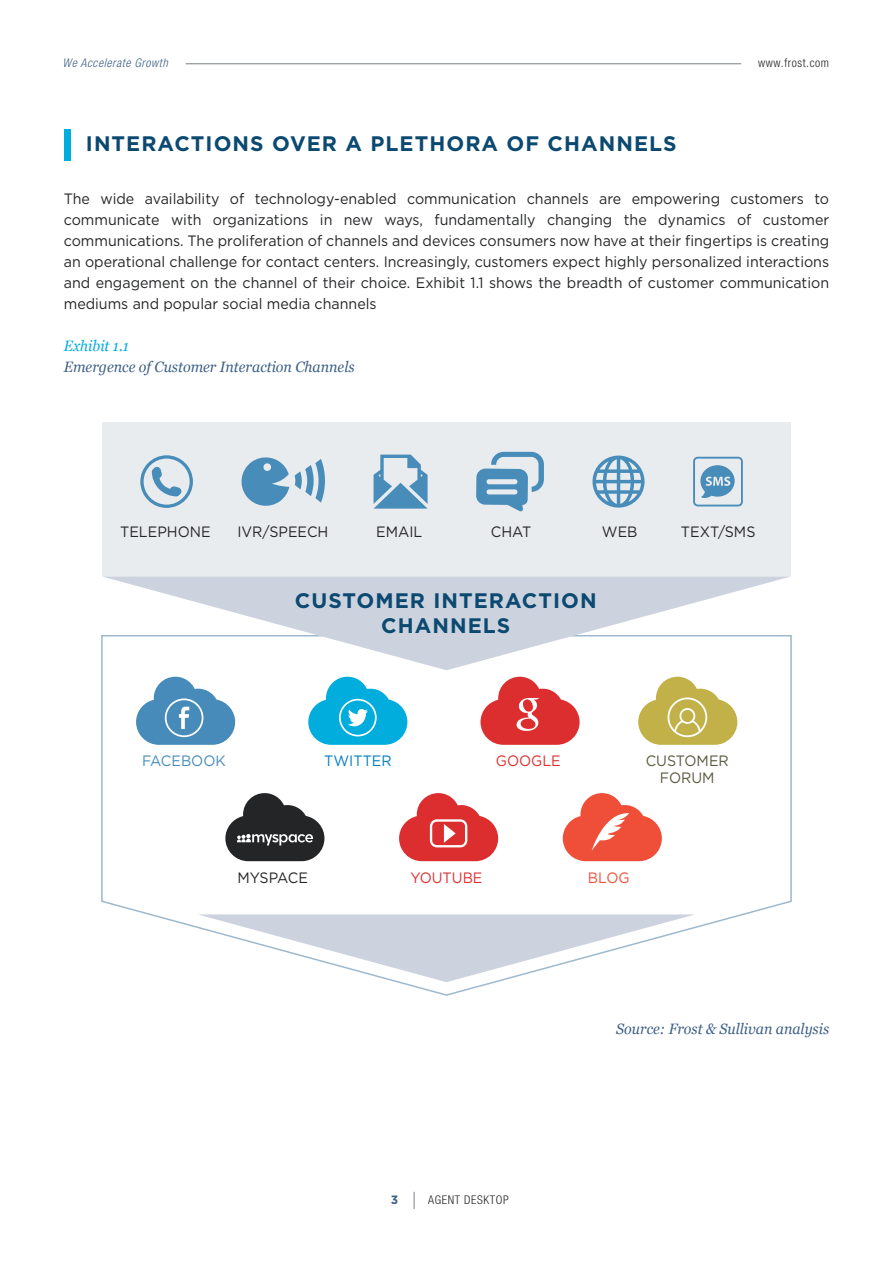
<style>
.page{position:relative;width:893px;height:1263px;background:#fff}
.page>*{position:absolute;margin:0;border:0;box-sizing:border-box;transform-origin:0 0}
.t1{font:700 21px "Gotham";letter-spacing:.05em;color:#0b4970}
.t2{font:15px/21px "Gotham";color:#242527;text-align:justify;scale:.95 1}
.t3{font:italic 15px "Georgia";color:#3e6085;scale:.95 1}
.t4{font:15px "Gotham";color:#dc2e2e;scale:.95 1}
.t5{font:15px/16.5px "Gotham";color:#5a583e;text-align:center;scale:.95 1}
.t6{font:italic 15px "Georgia";color:#00addc;scale:.95 1}
.t7{font:15px "Gotham";color:#468bba;scale:.95 1}
.t8{font:15px "Gotham";color:#007dc0;scale:.95 1}
.t9{font:15px "Gotham";letter-spacing:-.02em;color:#242527;scale:.95 1}
.t10{font:15px "Gotham";color:#ef4f39;scale:.95 1}
.t11{font:300 condensed 12px "Helvetica Neue LT Std";letter-spacing:.05em;color:#242527}
.t12{font:italic 300 condensed 12px "Helvetica Neue LT Std";color:#3e6085}
.t13{font:700 12px "Gotham";color:#3e6085}
</style>
<div class="page">
<svg style="left:414px;top:1192px;width:1px;height:17px"></svg>
<hr style="left:186px;top:63px;width:555px;height:1px;background:#797f85">
<svg style="left:101px;top:635px;width:691px;height:361px"></svg>
<svg style="left:198px;top:914px;width:497px;height:68px"></svg>
<div style="left:102px;top:422px;width:689px;height:248px;background:#e9ecee"></div>
<svg style="left:103px;top:577px;width:687px;height:93px;fill:#ccd3df"></svg>
<svg style="left:140px;top:455px;width:53px;height:53px"></svg>
<svg style="left:238px;top:454px;width:87px;height:55px"></svg>
<svg style="left:374px;top:455px;width:54px;height:54px"></svg>
<svg style="left:476px;top:452px;width:68px;height:59px"></svg>
<svg style="left:592px;top:456px;width:52px;height:52px"></svg>
<svg style="left:693px;top:457px;width:50px;height:49px"></svg>
<svg style="left:136px;top:677px;width:99px;height:68px"></svg>
<svg style="left:308px;top:677px;width:99px;height:68px"></svg>
<svg style="left:480px;top:677px;width:100px;height:68px"></svg>
<svg style="left:563px;top:793px;width:99px;height:68px"></svg>
<svg style="left:638px;top:677px;width:99px;height:68px"></svg>
<svg style="left:225px;top:793px;width:99px;height:68px"></svg>
<svg style="left:399px;top:793px;width:99px;height:68px"></svg>
<div style="left:64px;top:129px;width:7px;height:32px;background:#00addc"></div>
<p class="t12" style="left:63px;top:56px;width:110px">We Accelerate Growth</p>
<p class="t11" style="left:758px;top:56px;width:72px">www.frost.com</p>
<p class="t1" style="left:86px;top:132px;width:592px">INTERACTIONS OVER A PLETHORA OF CHANNELS</p>
<p class="t2" style="left:64px;top:188px;width:807px">The wide availability of technology-enabled communication channels are empowering customers to communicate with organizations in new ways, fundamentally changing the dynamics of customer communications. The proliferation of channels and devices consumers now have at their fingertips is creating an operational challenge for contact centers. Increasingly, customers expect highly personalized interactions and engagement on the channel of their choice. Exhibit 1.1 shows the breadth of customer communication mediums and popular social media channels</p>
<p class="t6" style="left:64px;top:337px;width:70px">Exhibit 1.1</p>
<p class="t3" style="left:64px;top:358px;width:308px">Emergence of Customer Interaction Channels</p>
<p class="t2" style="left:120px;top:521px;width:97px">TELEPHONE</p>
<p class="t2" style="left:237px;top:521px;width:97px">IVR/SPEECH</p>
<p class="t2" style="left:376px;top:521px;width:50px">EMAIL</p>
<p class="t2" style="left:491px;top:521px;width:44px">CHAT</p>
<p class="t2" style="left:602px;top:521px;width:39px">WEB</p>
<p class="t2" style="left:681px;top:521px;width:80px">TEXT/SMS</p>
<p class="t1" style="left:295px;top:588px;width:303px">CUSTOMER INTERACTION</p>
<p class="t1" style="left:381px;top:613px;width:131px">CHANNELS</p>
<p class="t7" style="left:142px;top:752px;width:90px">FACEBOOK</p>
<p class="t8" style="left:324px;top:752px;width:73px">TWITTER</p>
<p class="t4" style="left:496px;top:752px;width:70px">GOOGLE</p>
<p class="t5" style="left:646px;top:752px;width:89px">CUSTOMER<br>FORUM</p>
<p class="t9" style="left:238px;top:869px;width:76px">MYSPACE</p>
<p class="t4" style="left:410px;top:869px;width:77px">YOUTUBE</p>
<p class="t10" style="left:588px;top:869px;width:46px">BLOG</p>
<p class="t3" style="left:616px;top:1019px;width:226px">Source: Frost &amp; Sullivan analysis</p>
<p class="t13" style="left:391px;top:1193px;width:9px">3</p>
<p class="t11" style="left:428px;top:1193px;width:82px">AGENT DESKTOP</p>
</div>
